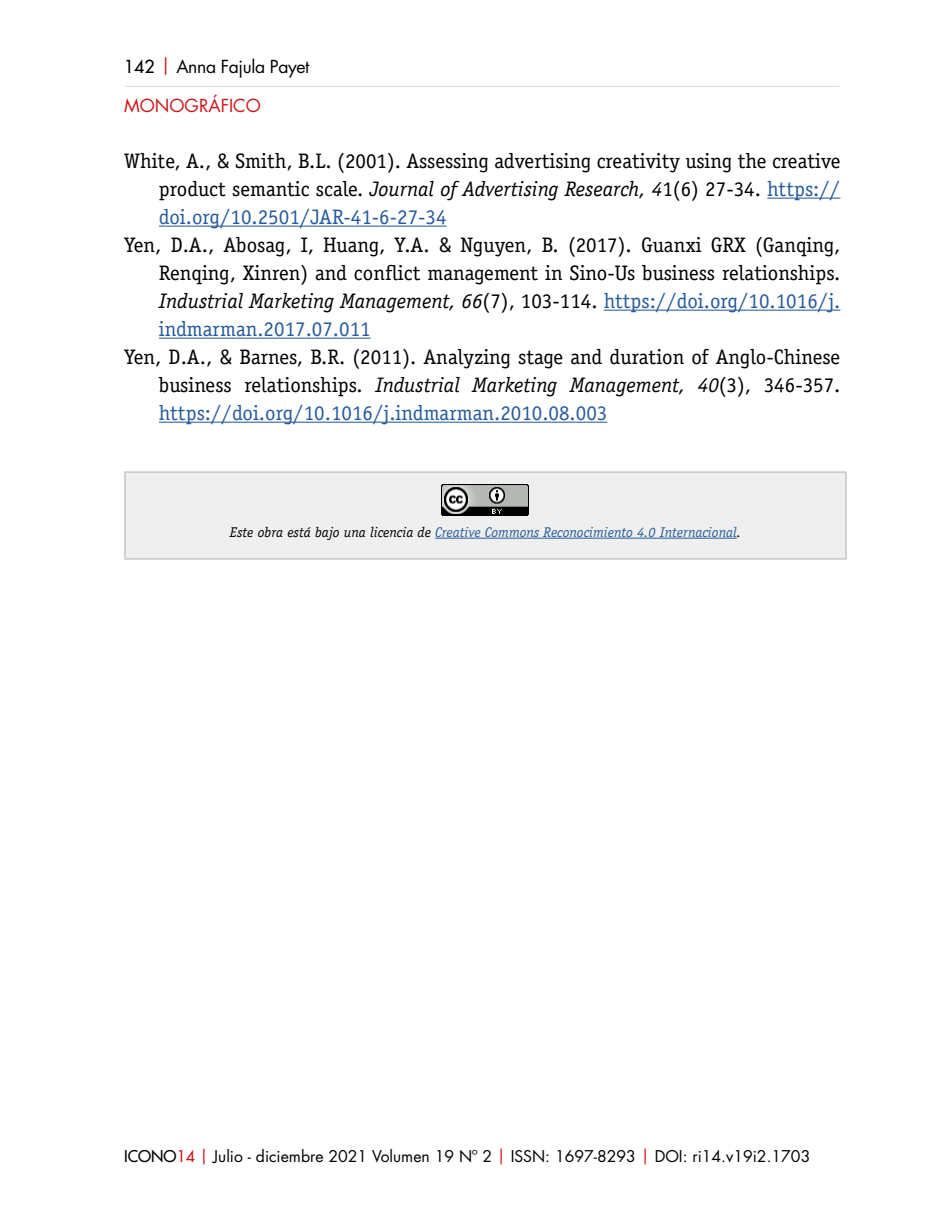
<style>
.page{position:relative;width:939px;height:1220px;background:#fff}
.page>*{position:absolute;margin:0;border:0;box-sizing:border-box;transform-origin:0 0}
.t1{font:21px/28px "Officina Serif Std";color:#000;text-align:justify}
.t2{font:17.5px "Futura Std";letter-spacing:-.02em;color:#000}
.t3{font:17.5px "Futura Std";color:#cd1719}
.t4{font:15.75px "Futura Std";color:#000}
.t5{font:italic 14.17px "Officina Serif Std";color:#275b9b}
.s1{font-weight:500}
.s2{color:#cd1719}
.s3{font-style:italic}
.s4{color:#275b9b}
.s5{color:#000}
.s6{font-weight:500;color:#cd1719}
</style>
<div class="page">
<hr style="left:125px;top:86px;width:714px;height:1px;background:#dadada">
<hr style="left:766px;top:198px;width:74px;height:1px;background:#275b9b">
<hr style="left:159px;top:226px;width:287px;height:1px;background:#275b9b">
<hr style="left:603px;top:310px;width:237px;height:1px;background:#275b9b">
<hr style="left:159px;top:338px;width:211px;height:1px;background:#275b9b">
<hr style="left:159px;top:422px;width:448px;height:1px;background:#275b9b">
<div style="left:124px;top:471px;width:722px;height:89px;background:#eeefee;border:2px solid #cdcccc"></div>
<img style="left:441px;top:485px;width:87px;height:30px">
<hr style="left:435px;top:538px;width:301px;height:1px;background:#275b9b">
<p class="t2" style="left:124px;top:56px;width:187px"><span class="s1">142</span> <span class="s2">|</span> Anna Fajula Payet</p>
<p class="t3" style="left:124px;top:94px;width:138px">MONOGRÁFICO</p>
<p class="t1" style="left:159px;top:147px;width:682px;text-indent:-35px">White, A., &amp; Smith, B.L. (2001). Assessing advertising creativity using the creative product semantic scale. <span class="s3">Journal of Advertising Research, 4</span>1(6) 27-34. <span class="s4">https:// doi.org/10.2501/JAR-41-6-27-34</span></p>
<p class="t1" style="left:159px;top:231px;width:682px;text-indent:-35px">Yen, D.A., Abosag, I, Huang, Y.A. &amp; Nguyen, B. (2017). Guanxi GRX (Ganqing, Renqing, Xinren) and conflict management in Sino-Us business relationships.<br><span class="s3">Industrial Marketing Management, 66</span>(7), 103-114. <span class="s4">https://doi.org/10.1016/j. indmarman.2017.07.011</span></p>
<p class="t1" style="left:159px;top:343px;width:682px;text-indent:-35px">Yen, D.A., &amp; Barnes, B.R. (2011). Analyzing stage and duration of Anglo-Chinese business relationships. <span class="s3">Industrial Marketing Management, 40</span>(3), 346-357. <span class="s4">https://doi.org/10.1016/j.indmarman.2010.08.003</span></p>
<p class="t5" style="left:230px;top:524px;width:512px"><span class="s5">Este obra está bajo una licencia de</span> Creative Commons Reconocimiento 4.0 Internacional<span class="s5">.</span></p>
<p class="t4" style="left:124px;top:1146px;width:687px"><span class="s1">ICONO</span><span class="s6">14</span> <span class="s2">|</span> Julio - diciembre 2021 Volumen 19 Nº 2 <span class="s2">|</span> ISSN: 1697-8293 <span class="s2">|</span> DOI: ri14.v19i2.1703</p>
</div>
